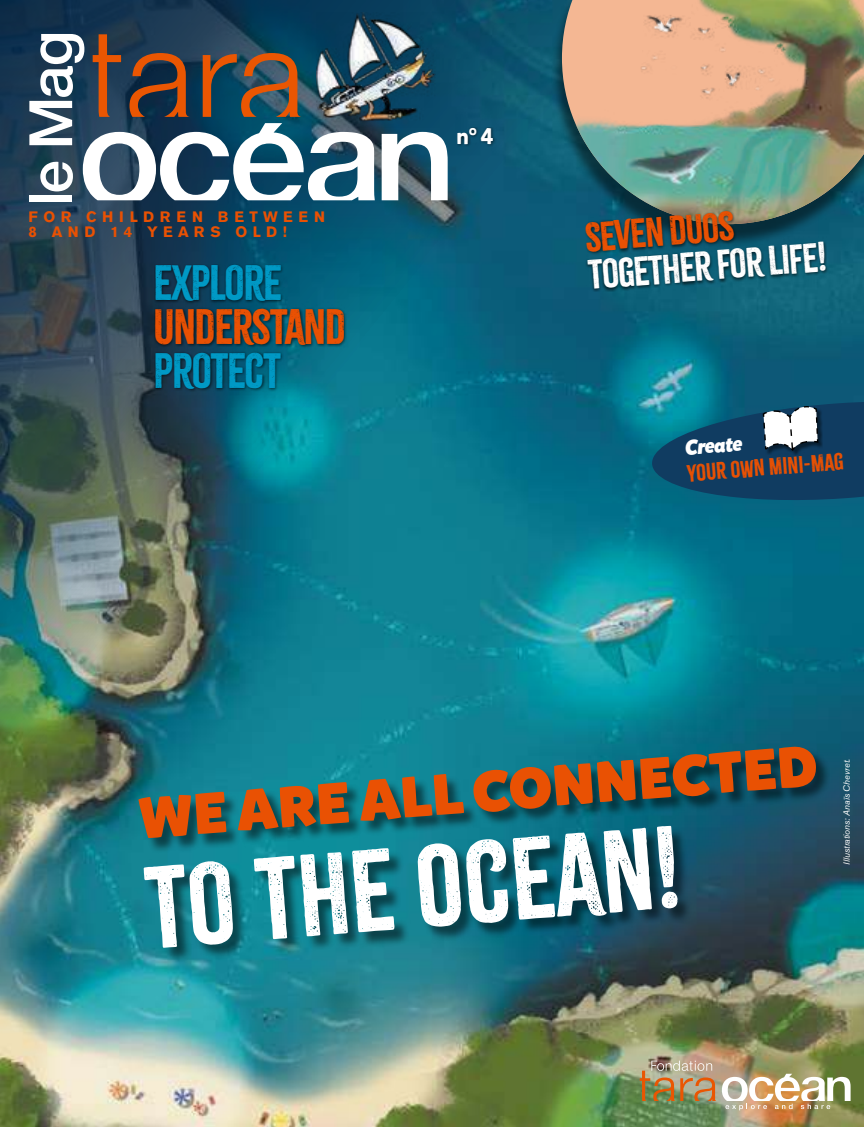
<style>
.page{position:relative;width:864px;height:1127px;background:#fff}
.page>*{position:absolute;margin:0;border:0;box-sizing:border-box;transform-origin:0 0}
.t1{font:102.3px "Citrus Gothic";color:#fff}
.t2{font:500 59.85px "Helvetica Neue";color:#fff}
.t3{font:900 57px "Mikado";color:#e95103}
.t4{font:43.65px "Citrus Gothic";letter-spacing:-.03em;color:#0099c5}
.t5{font:43.65px "Citrus Gothic";letter-spacing:-.03em;color:#e95103}
.t6{font:36.15px "Citrus Gothic";color:#fff}
.t7{font:36.15px "Citrus Gothic";color:#e95103}
.t8{font:700 22.5px "Mikado";color:#fff;scale:.95 1}
.t9{font:21px "Citrus Gothic";color:#e95103}
.t10{font:italic 900 21px "Mikado";color:#fff}
.t11{font:700 15px/15px "Akzidenz Grotesk Std";letter-spacing:.35em;color:#e95103}
.t12{font:italic 9px "Akzidenz Grotesk Std";color:#fff}
</style>
<div class="page">
<img style="left:0;top:0;width:863px;height:1127px">
<div style="left:550px;top:0;width:313px;height:247px;background:#000;opacity:.5"></div>
<img style="left:561px;top:0;width:302px;height:224px">
<svg style="left:650px;top:344px;width:213px;height:161px;background:#195f7b"></svg>
<svg style="left:381px;top:132px;width:66px;height:68px"></svg>
<svg style="left:83px;top:123px;width:291px;height:77px"></svg>
<svg style="left:92px;top:27px;width:209px;height:90px;background:#4a4544"></svg>
<div style="left:154px;top:264px;width:192px;height:127px;background:#000;opacity:.6"></div>
<div style="left:457px;top:127px;width:39px;height:20px;background:#000;opacity:.6"></div>
<div style="left:139px;top:748px;width:690px;height:215px;background:#000;opacity:.5"></div>
<img style="left:316px;top:12px;width:124px;height:115px">
<div style="left:585px;top:211px;width:243px;height:81px;background:#000;opacity:.6"></div>
<img style="left:639px;top:1060px;width:211px;height:50px">
<h2 class="t2" style="left:3px;top:206px;width:176px;rotate:-90deg">le Mag</h2>
<p class="t11" style="left:29px;top:210px;width:298px">FOR CHILDREN BETWEEN<br>8 AND 14 YEARS OLD!</p>
<h3 class="t4" style="left:153px;top:255px;width:130px">EXPLORE</h3>
<h3 class="t5" style="left:153px;top:299px;width:194px">UNDERSTAND</h3>
<h3 class="t4" style="left:153px;top:343px;width:129px">PROTECT</h3>
<h3 class="t8" style="left:456px;top:122px;width:40px">n° 4</h3>
<h3 class="t7" style="left:583px;top:214px;width:151px;rotate:-4deg">SEVEN DUOS</h3>
<h3 class="t6" style="left:586px;top:251px;width:248px;rotate:-4deg">TOGETHER FOR LIFE!</h3>
<h3 class="t10" style="left:684px;top:434px;width:59px;rotate:-4deg">Create</h3>
<h3 class="t9" style="left:686px;top:459px;width:158px;rotate:-4deg">YOUR OWN MINI-MAG</h3>
<h3 class="t3" style="left:136px;top:779px;width:681px;rotate:-4deg">WE ARE ALL CONNECTED</h3>
<h1 class="t1" style="left:141px;top:842px;width:537px;rotate:-4deg">TO THEOCEAN!</h1>
<p class="t12" style="left:840px;top:864px;width:107px;rotate:-90deg">Illustrations: Anaïs Chevret.</p>
</div>
